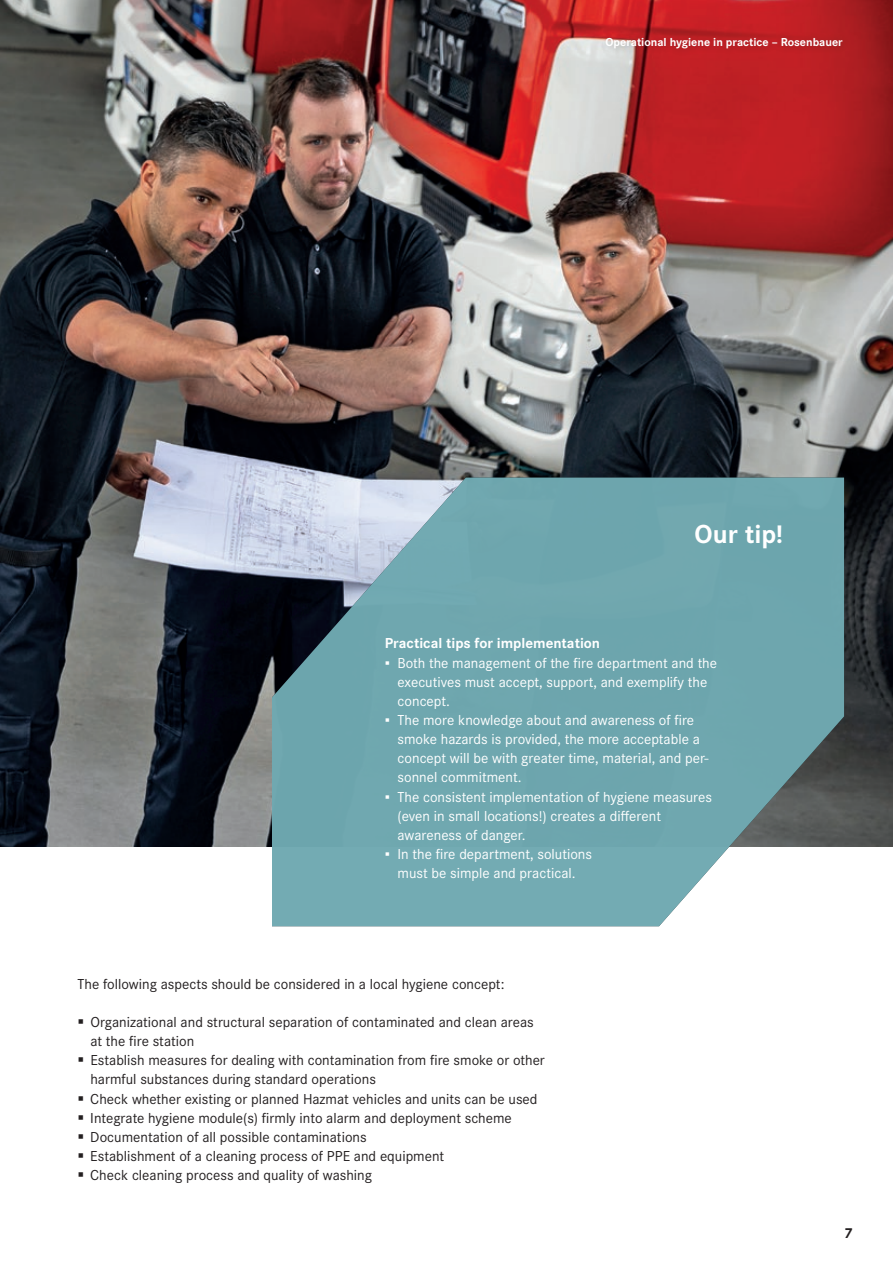
<style>
.page{position:relative;width:893px;height:1263px;background:#fff}
.page>*{position:absolute;margin:0;border:0;box-sizing:border-box;transform-origin:0 0}
.t1{font:700 27px "Corporate S";color:#fff}
.t2{font:15px/19.2px "Corporate S";color:#231f20}
.t3{font:15px/19.2px "Corporate S";color:#fff}
.t4{font:700 15px "Corporate S";color:#fff}
.t5{font:700 15px "Corporate S";color:#231f20}
.t6{font:700 12px "Corporate S";color:#fff}
.s1{font-family:"Arial"}
</style>
<div class="page">
<img style="left:0;top:0;width:893px;height:846px">
<div style="left:598px;top:30px;width:252px;height:26px;background:#231f20;opacity:.3"></div>
<svg style="left:272px;top:477px;width:572px;height:449px;background:#78a7af"></svg>
<p class="t6" style="left:605px;top:36px;width:239px">Operational hygiene in practice – Rosenbauer</p>
<h1 class="t1" style="left:695px;top:518px;width:90px">Our tip!</h1>
<p class="t4" style="left:385px;top:635px;width:217px">Practical tips for implementation</p>
<p class="t3" style="left:398px;top:653px;width:321px;text-indent:-13px"><span class="s1">▪</span> Both the management of the fire department and the executives must accept, support, and exemplify the concept.</p>
<p class="t3" style="left:398px;top:710px;width:313px;text-indent:-13px"><span class="s1">▪</span> The more knowledge about and awareness of fire smoke hazards is provided, the more acceptable a concept will be with greater time, material, and per&shy;sonnel commitment.</p>
<p class="t3" style="left:398px;top:787px;width:316px;text-indent:-13px"><span class="s1">▪</span> The consistent implementation of hygiene measures (even in small locations!) creates a different awareness of danger.</p>
<p class="t3" style="left:385px;top:844px;width:209px;text-align:center"><span class="s1">▪</span> In the fire department, solutions must be simple and practical.</p>
<p class="t2" style="left:78px;top:974px;width:428px">The following aspects should be considered in a local hygiene concept:</p>
<p class="t2" style="left:90px;top:1012px;width:456px">Organizational and structural separation of contaminated and clean areas at the fire station<br>Establish measures for dealing with contamination from fire smoke or other harmful substances during standard operations<br>Check whether existing or planned Hazmat vehicles and units can be used Integrate hygiene module(s) firmly into alarm and deployment scheme Documentation of all possible contaminations<br>Establishment of a cleaning process of PPE and equipment<br>Check cleaning process and quality of washing</p>
<p class="t5" style="left:844px;top:1224px;width:10px">7</p>
</div>
